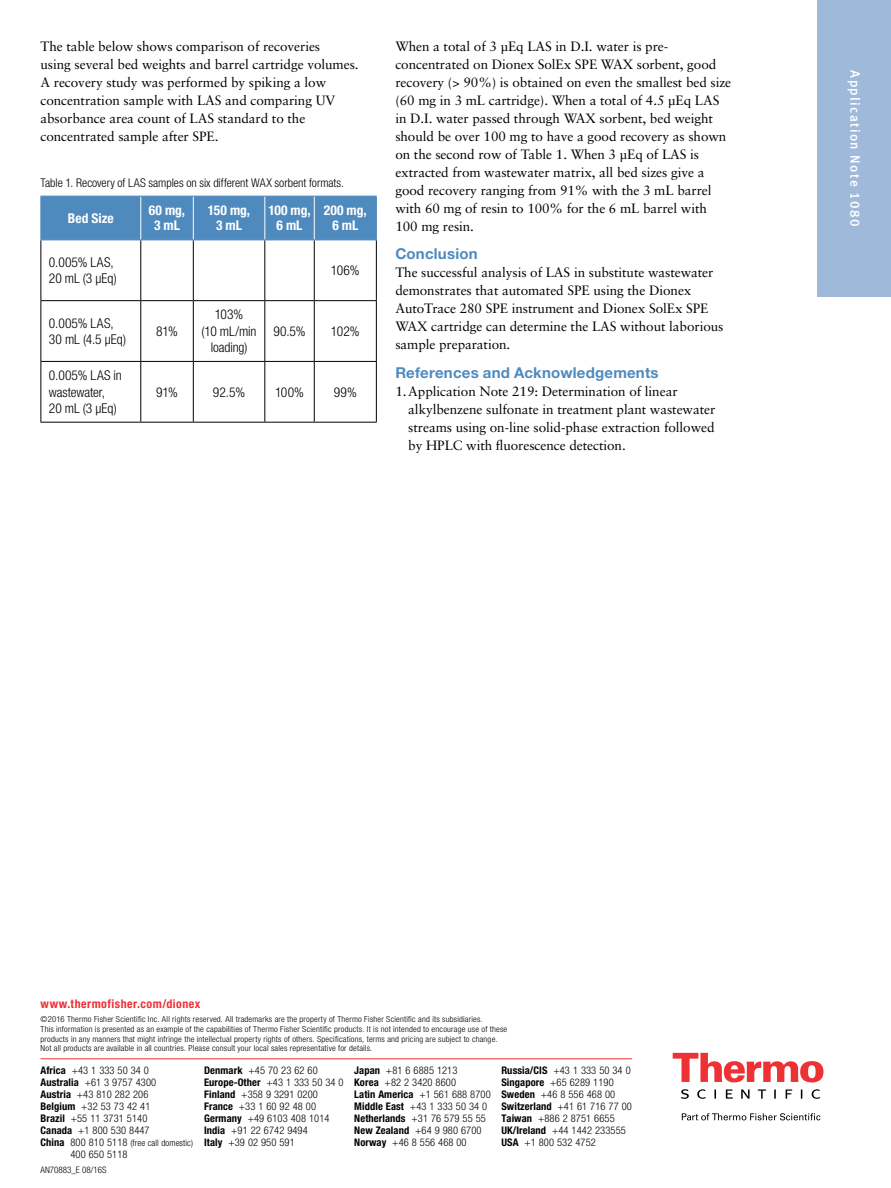
<style>
.page{position:relative;width:891px;height:1188px;background:#fff}
.page>*{position:absolute;margin:0;border:0;box-sizing:border-box;transform-origin:0 0}
.t1{font:700 15px "Helvetica Neue LT Std";letter-spacing:.015em;color:#4f8abe}
.t2{font:13.5px/18px "Sabon";letter-spacing:-.005em;color:#000}
.t3{font:300 condensed 13.5px/16.5px "Helvetica Neue LT Std";color:#000}
.t4{font:700 condensed 13.5px/15px "Helvetica Neue LT Std";color:#fff;text-align:center}
.t5{font:13.5px "Meta Medium LF";letter-spacing:.1em;color:#fff}
.t6{font:300 condensed 12px "Helvetica Neue LT Std";color:#000}
.t7{font:700 condensed 12px "Helvetica Neue LT Std";letter-spacing:.04em;color:#ee3134}
.t8{font:300 condensed 10.5px/12px "Helvetica Neue LT Std";letter-spacing:.01em;color:#000}
.t9{font:300 condensed 9px "Helvetica Neue LT Std";letter-spacing:.01em;color:#000}
.t10{font:300 condensed 8.25px/9.8px "Helvetica Neue LT Std";letter-spacing:.02em;color:#000;scale:1.05 1}
.s1{font-weight:700}
.s2{font-weight:700;font-size:10.5px}
.s3{font-size:10.5px}
</style>
<div class="page">
<div style="left:817px;top:0;width:74px;height:297px;background:#9fb9da"></div>
<svg style="left:673px;top:1053px;width:150px;height:29px"></svg>
<svg style="left:681px;top:1089px;width:139px;height:10px"></svg>
<svg style="left:682px;top:1113px;width:138px;height:7px"></svg>
<hr style="left:40px;top:1058px;width:592px;height:1px;background:#ee3134">
<div style="left:41px;top:197px;width:335px;height:43px;background:#4f8abe"></div>
<hr style="left:40px;top:240px;width:1px;height:60px;background:#000">
<hr style="left:140px;top:240px;width:1px;height:60px;background:#000">
<hr style="left:193px;top:240px;width:1px;height:60px;background:#000">
<hr style="left:264px;top:240px;width:1px;height:60px;background:#000">
<hr style="left:314px;top:240px;width:1px;height:60px;background:#000">
<hr style="left:376px;top:240px;width:1px;height:60px;background:#000">
<hr style="left:40px;top:300px;width:101px;height:1px;background:#000">
<hr style="left:40px;top:301px;width:1px;height:60px;background:#000">
<hr style="left:141px;top:300px;width:52px;height:1px;background:#000">
<hr style="left:140px;top:301px;width:1px;height:60px;background:#000">
<hr style="left:193px;top:300px;width:72px;height:1px;background:#000">
<hr style="left:193px;top:301px;width:1px;height:60px;background:#000">
<hr style="left:265px;top:300px;width:49px;height:1px;background:#000">
<hr style="left:264px;top:301px;width:1px;height:60px;background:#000">
<hr style="left:314px;top:300px;width:63px;height:1px;background:#000">
<hr style="left:314px;top:301px;width:1px;height:60px;background:#000">
<hr style="left:376px;top:301px;width:1px;height:60px;background:#000">
<hr style="left:40px;top:361px;width:101px;height:1px;background:#000">
<hr style="left:40px;top:362px;width:1px;height:60px;background:#000">
<hr style="left:141px;top:361px;width:52px;height:1px;background:#000">
<hr style="left:140px;top:362px;width:1px;height:60px;background:#000">
<hr style="left:193px;top:361px;width:72px;height:1px;background:#000">
<hr style="left:193px;top:362px;width:1px;height:60px;background:#000">
<hr style="left:265px;top:361px;width:49px;height:1px;background:#000">
<hr style="left:264px;top:362px;width:1px;height:60px;background:#000">
<hr style="left:314px;top:361px;width:63px;height:1px;background:#000">
<hr style="left:314px;top:362px;width:1px;height:60px;background:#000">
<hr style="left:376px;top:362px;width:1px;height:60px;background:#000">
<hr style="left:40px;top:422px;width:101px;height:1px;background:#000">
<hr style="left:141px;top:422px;width:52px;height:1px;background:#000">
<hr style="left:193px;top:422px;width:72px;height:1px;background:#000">
<hr style="left:265px;top:422px;width:49px;height:1px;background:#000">
<hr style="left:314px;top:422px;width:63px;height:1px;background:#000">
<hr style="left:140px;top:197px;width:1px;height:43px;background:#fff">
<hr style="left:193px;top:197px;width:1px;height:43px;background:#fff">
<hr style="left:264px;top:197px;width:1px;height:43px;background:#fff">
<hr style="left:314px;top:197px;width:1px;height:43px;background:#fff">
<hr style="left:40px;top:196px;width:101px;height:1px;background:#4f8abe">
<hr style="left:40px;top:197px;width:1px;height:43px;background:#4f8abe">
<hr style="left:141px;top:196px;width:52px;height:1px;background:#4f8abe">
<hr style="left:193px;top:196px;width:72px;height:1px;background:#4f8abe">
<hr style="left:265px;top:196px;width:49px;height:1px;background:#4f8abe">
<hr style="left:314px;top:196px;width:63px;height:1px;background:#4f8abe">
<hr style="left:376px;top:197px;width:1px;height:43px;background:#4f8abe">
<hr style="left:40px;top:240px;width:101px;height:1px;background:#4f8abe">
<hr style="left:141px;top:240px;width:52px;height:1px;background:#4f8abe">
<hr style="left:193px;top:240px;width:72px;height:1px;background:#4f8abe">
<hr style="left:265px;top:240px;width:49px;height:1px;background:#4f8abe">
<hr style="left:314px;top:240px;width:63px;height:1px;background:#4f8abe">
<p class="t2" style="left:40px;top:37px;width:320px">The table below shows comparison of recoveries<br>using several bed weights and barrel cartridge volumes.<br>A recovery study was performed by spiking a low concentration sample with LAS and comparing UV absorbance area count of LAS standard to the concentrated sample after SPE.</p>
<p class="t2" style="left:395px;top:37px;width:337px">When a total of 3 µEq LAS in D.I. water is pre&shy;concentrated on Dionex SolEx SPE WAX sorbent, good recovery (&gt; 90%) is obtained on even the smallest bed size (60 mg in 3 mL cartridge). When a total of 4.5 µEq LAS in D.I. water passed through WAX sorbent, bed weight should be over 100 mg to have a good recovery as shown on the second row of Table 1. When 3 μEq of LAS is extracted from wastewater matrix, all bed sizes give a good recovery ranging from 91% with the 3 mL barrel with 60 mg of resin to 100% for the 6 mL barrel with 100 mg resin.</p>
<p class="t1" style="left:395px;top:245px;width:84px">Conclusion</p>
<p class="t2" style="left:395px;top:264px;width:330px">The successful analysis of LAS in substitute wastewater demonstrates that automated SPE using the Dionex AutoTrace 280 SPE instrument and Dionex SolEx SPE WAX cartridge can determine the LAS without laborious sample preparation.</p>
<p class="t1" style="left:395px;top:363px;width:265px">References and Acknowledgements</p>
<p class="t2" style="left:408px;top:382px;width:309px;text-indent:-13px">1.Application Note 219: Determination of linear alkylbenzene sulfonate in treatment plant wastewater streams using on-line solid-phase extraction followed by HPLC with fluorescence detection.</p>
<p class="t6" style="left:40px;top:176px;width:305px">Table 1. Recovery of LAS samples on six different WAX sorbent formats.</p>
<p class="t4" style="left:68px;top:210px;width:47px">Bed Size</p>
<p class="t4" style="left:149px;top:203px;width:38px">60 mg,<br>3 mL</p>
<p class="t4" style="left:208px;top:203px;width:44px">150 mg,<br>3 mL</p>
<p class="t4" style="left:268px;top:203px;width:44px">100 mg,<br>6 mL</p>
<p class="t4" style="left:324px;top:203px;width:44px">200 mg,<br>6 mL</p>
<p class="t3" style="left:49px;top:254px;width:69px">0.005% LAS,<br>20 mL (3 µEq)</p>
<p class="t3" style="left:331px;top:262px;width:30px">106%</p>
<p class="t3" style="left:49px;top:314px;width:79px">0.005% LAS,<br>30 mL (4.5 µEq)</p>
<p class="t3" style="left:156px;top:323px;width:23px">81%</p>
<p class="t3" style="left:202px;top:306px;width:56px;text-align:center">103%<br>(10 mL/min loading)</p>
<p class="t3" style="left:273px;top:323px;width:34px">90.5%</p>
<p class="t3" style="left:331px;top:323px;width:30px">102%</p>
<p class="t3" style="left:49px;top:367px;width:74px">0.005% LAS in wastewater,<br>20 mL (3 µEq)</p>
<p class="t3" style="left:156px;top:383px;width:23px">91%</p>
<p class="t3" style="left:213px;top:383px;width:34px">92.5%</p>
<p class="t3" style="left:275px;top:383px;width:30px">100%</p>
<p class="t3" style="left:334px;top:383px;width:24px">99%</p>
<p class="t5" style="left:863px;top:70px;width:158px;rotate:90deg">Application Note 1080</p>
<p class="t7" style="left:40px;top:996px;width:161px">www.thermofisher.com/dionex</p>
<p class="t10" style="left:40px;top:1014px;width:446px">©2016 Thermo Fisher Scientific Inc. All rights reserved. All trademarks are the property of Thermo Fisher Scientific and its subsidiaries.<br>This information is presented as an example of the capabilities of Thermo Fisher Scientific products. It is not intended to encourage use of these products in any manners that might infringe the intellectual property rights of others. Specifications, terms and pricing are subject to change.<br>Not all products are available in all countries. Please consult your local sales representative for details.</p>
<p class="t8" style="left:40px;top:1064px;width:117px"><span class="s1">Africa</span> +43 1 333 50 34 0<br><span class="s1">Australia</span> +61 3 9757 4300<br><span class="s1">Austria</span> +43 810 282 206<br><span class="s1">Belgium</span> +32 53 73 42 41<br><span class="s1">Brazil</span> +55 11 3731 5140<br><span class="s1">Canada</span> +1 800 530 8447</p>
<p class="t9" style="left:40px;top:1138px;width:154px"><span class="s2">China</span> <span class="s3">800 810 5118</span> (free call domestic)</p>
<p class="t8" style="left:70px;top:1148px;width:59px">400 650 5118</p>
<p class="t9" style="left:40px;top:1164px;width:67px">AN70883_E 08/16S</p>
<p class="t8" style="left:204px;top:1064px;width:141px"><span class="s1">Denmark</span> +45 70 23 62 60<br><span class="s1">Europe-Other</span> +43 1 333 50 34 0<br><span class="s1">Finland</span> +358 9 3291 0200<br><span class="s1">France</span> +33 1 60 92 48 00<br><span class="s1">Germany</span> +49 6103 408 1014<br><span class="s1">India</span> +91 22 6742 9494<br><span class="s1">Italy</span> +39 02 950 591</p>
<p class="t8" style="left:354px;top:1064px;width:138px"><span class="s1">Japan</span> +81 6 6885 1213<br><span class="s1">Korea</span> +82 2 3420 8600<br><span class="s1">Latin America</span> +1 561 688 8700<br><span class="s1">Middle East</span> +43 1 333 50 34 0<br><span class="s1">Netherlands</span> +31 76 579 55 55<br><span class="s1">New Zealand</span> +64 9 980 6700<br><span class="s1">Norway</span> +46 8 556 468 00</p>
<p class="t8" style="left:501px;top:1064px;width:132px"><span class="s1">Russia/CIS</span> +43 1 333 50 34 0<br><span class="s1">Singapore</span> +65 6289 1190<br><span class="s1">Sweden</span> +46 8 556 468 00<br><span class="s1">Switzerland</span> +41 61 716 77 00<br><span class="s1">Taiwan</span> +886 2 8751 6655<br><span class="s1">UK/Ireland</span> +44 1442 233555<br><span class="s1">USA</span> +1 800 532 4752</p>
</div>
